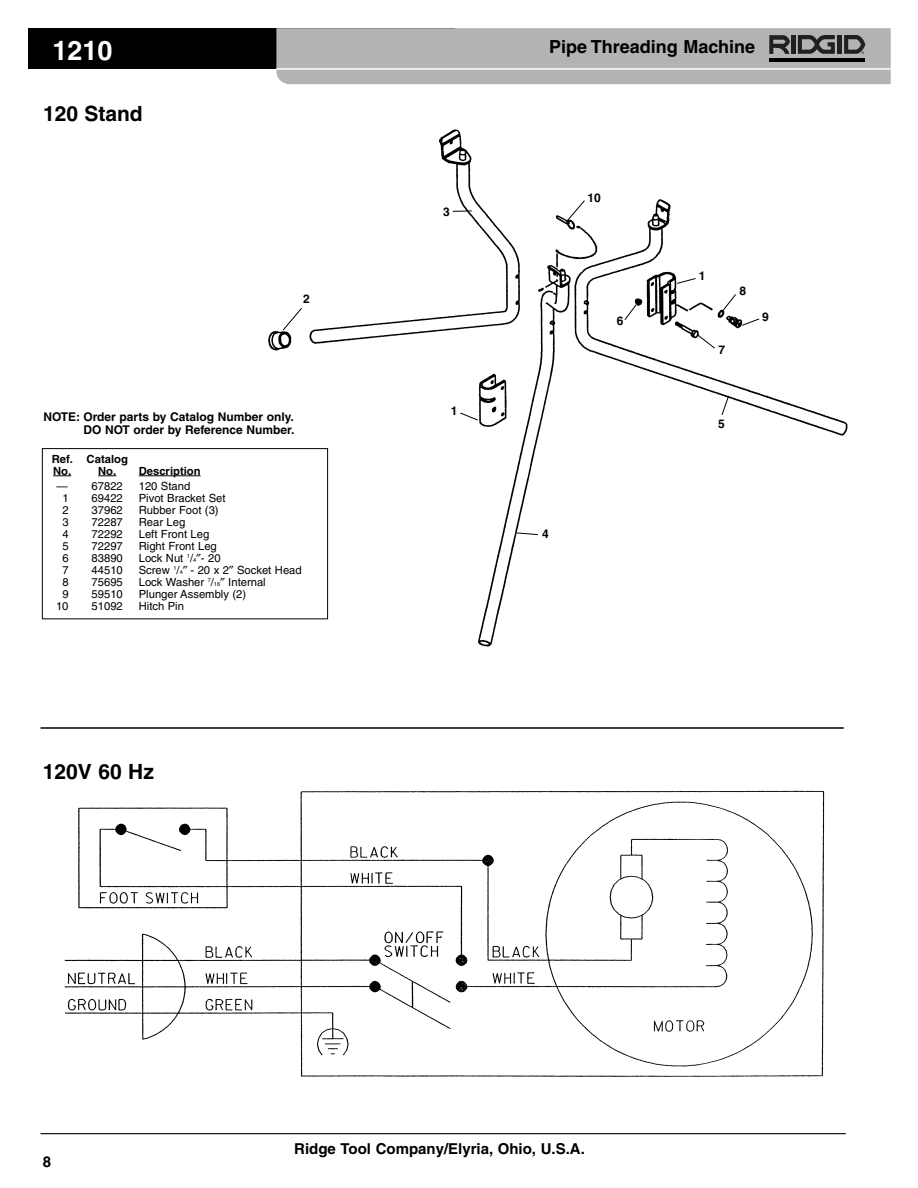
<style>
.page{position:relative;width:918px;height:1188px;background:#fff}
.page>*{position:absolute;margin:0;border:0;box-sizing:border-box;transform-origin:0 0}
.t1{font:700 27px "Helvetica";color:#fff}
.t2{font:700 21px "Helvetica";color:#000}
.t3{font:700 18px "Helvetica";color:#000}
.t4{font:700 15px "Helvetica";color:#000}
.t5{font:700 12px/13.5px "Helvetica";color:#000;text-align:right}
.t6{font:11.25px "Helvetica";color:#000}
.t7{font:700 11.25px/12px "Helvetica";color:#000}
.s1{font-size:5.7px}
</style>
<div class="page">
<hr style="left:40px;top:1133px;width:806px;height:1px;background:#000">
<div style="left:28px;top:28px;width:427px;height:41px;background:#000"></div>
<svg style="left:276px;top:28px;width:615px;height:56px;background:#aeaeae"></svg>
<img style="left:248px;top:129px;width:600px;height:518px">
<div style="left:43px;top:449px;width:284px;height:169px;background:#fff"></div>
<div style="left:42px;top:448px;width:286px;height:171px;border:1px solid #000"></div>
<svg style="left:53px;top:476px;width:18px;height:1px"></svg>
<svg style="left:98px;top:476px;width:18px;height:1px"></svg>
<hr style="left:139px;top:476px;width:62px;height:1px;background:#000">
<div style="left:42px;top:411px;width:275px;height:31px;background:#fff"></div>
<svg style="left:459px;top:412px;width:20px;height:9px"></svg>
<svg style="left:282px;top:210px;width:190px;height:121px"></svg>
<svg style="left:697px;top:334px;width:19px;height:15px"></svg>
<svg style="left:721px;top:395px;width:9px;height:21px"></svg>
<svg style="left:516px;top:532px;width:23px;height:3px"></svg>
<svg style="left:676px;top:278px;width:20px;height:6px"></svg>
<svg style="left:624px;top:303px;width:13px;height:18px"></svg>
<svg style="left:721px;top:293px;width:39px;height:33px"></svg>
<svg style="left:565px;top:200px;width:21px;height:24px"></svg>
<img style="left:64px;top:790px;width:761px;height:287px">
<hr style="left:40px;top:727px;width:804px;height:2px;background:#000">
<h1 class="t1" style="left:52px;top:34px;width:62px">1210</h1>
<h3 class="t3" style="left:549px;top:35px;width:208px">Pipe Threading Machine</h3>
<h2 class="t2" style="left:43px;top:101px;width:101px">120 Stand</h2>
<p class="t5" style="left:303px;top:292px;width:8px">2</p>
<p class="t5" style="left:43px;top:409px;width:253px">NOTE: Order parts by Catalog Number only.<br>DO NOT order by Reference Number.</p>
<p class="t7" style="left:52px;top:453px;width:78px">Ref. Catalog<br>No. No.</p>
<p class="t7" style="left:139px;top:465px;width:63px">Description</p>
<p class="t6" style="left:57px;top:479px;width:68px">— 67822</p>
<p class="t6" style="left:139px;top:479px;width:53px">120 Stand</p>
<p class="t6" style="left:63px;top:491px;width:8px">1</p>
<p class="t6" style="left:92px;top:491px;width:33px">69422</p>
<p class="t6" style="left:139px;top:491px;width:88px">Pivot Bracket Set</p>
<p class="t6" style="left:63px;top:503px;width:8px">2</p>
<p class="t6" style="left:92px;top:503px;width:33px">37962</p>
<p class="t6" style="left:139px;top:503px;width:81px">Rubber Foot (3)</p>
<p class="t6" style="left:63px;top:515px;width:8px">3</p>
<p class="t6" style="left:92px;top:515px;width:33px">72287</p>
<p class="t6" style="left:139px;top:515px;width:48px">Rear Leg</p>
<p class="t6" style="left:63px;top:527px;width:8px">4</p>
<p class="t6" style="left:92px;top:527px;width:33px">72292</p>
<p class="t6" style="left:139px;top:527px;width:72px">Left Front Leg</p>
<p class="t6" style="left:63px;top:539px;width:8px">5</p>
<p class="t6" style="left:92px;top:539px;width:33px">72297</p>
<p class="t6" style="left:139px;top:539px;width:80px">Right Front Leg</p>
<p class="t6" style="left:63px;top:551px;width:8px">6</p>
<p class="t6" style="left:92px;top:551px;width:33px">83890</p>
<p class="t6" style="left:139px;top:551px;width:83px">Lock Nut <sup>1</sup>/<span class="s1">4</span> - 20</p>
<p class="t6" style="left:63px;top:563px;width:8px">7</p>
<p class="t6" style="left:92px;top:563px;width:33px">44510</p>
<p class="t6" style="left:139px;top:563px;width:165px">Screw <sup>1</sup>/<span class="s1">4</span> - 20 x 2 Socket Head</p>
<p class="t6" style="left:63px;top:575px;width:8px">8</p>
<p class="t6" style="left:92px;top:575px;width:33px">75695</p>
<p class="t6" style="left:139px;top:575px;width:129px">Lock Washer <sup>7</sup>/<span class="s1">16</span> Internal</p>
<p class="t6" style="left:63px;top:587px;width:8px">9</p>
<p class="t6" style="left:92px;top:587px;width:33px">59510</p>
<p class="t6" style="left:139px;top:587px;width:109px">Plunger Assembly (2)</p>
<p class="t6" style="left:56px;top:599px;width:14px">10</p>
<p class="t6" style="left:92px;top:599px;width:33px">51092</p>
<p class="t6" style="left:139px;top:599px;width:47px">Hitch Pin</p>
<h2 class="t2" style="left:43px;top:759px;width:112px">120V 60 Hz</h2>
<p class="t5" style="left:443px;top:205px;width:8px">3</p>
<p class="t5" style="left:451px;top:404px;width:8px">1</p>
<p class="t5" style="left:588px;top:191px;width:15px">10</p>
<p class="t5" style="left:617px;top:314px;width:8px">6</p>
<p class="t5" style="left:542px;top:527px;width:8px">4</p>
<p class="t5" style="left:699px;top:269px;width:8px">1</p>
<p class="t5" style="left:739px;top:284px;width:8px">8</p>
<p class="t5" style="left:719px;top:343px;width:8px">7</p>
<p class="t5" style="left:762px;top:310px;width:8px">9</p>
<p class="t5" style="left:718px;top:417px;width:8px">5</p>
<h3 class="t4" style="left:43px;top:1153px;width:10px">8</h3>
<h3 class="t4" style="left:294px;top:1140px;width:292px">Ridge Tool Company/Elyria, Ohio, U.S.A.</h3>
</div>
